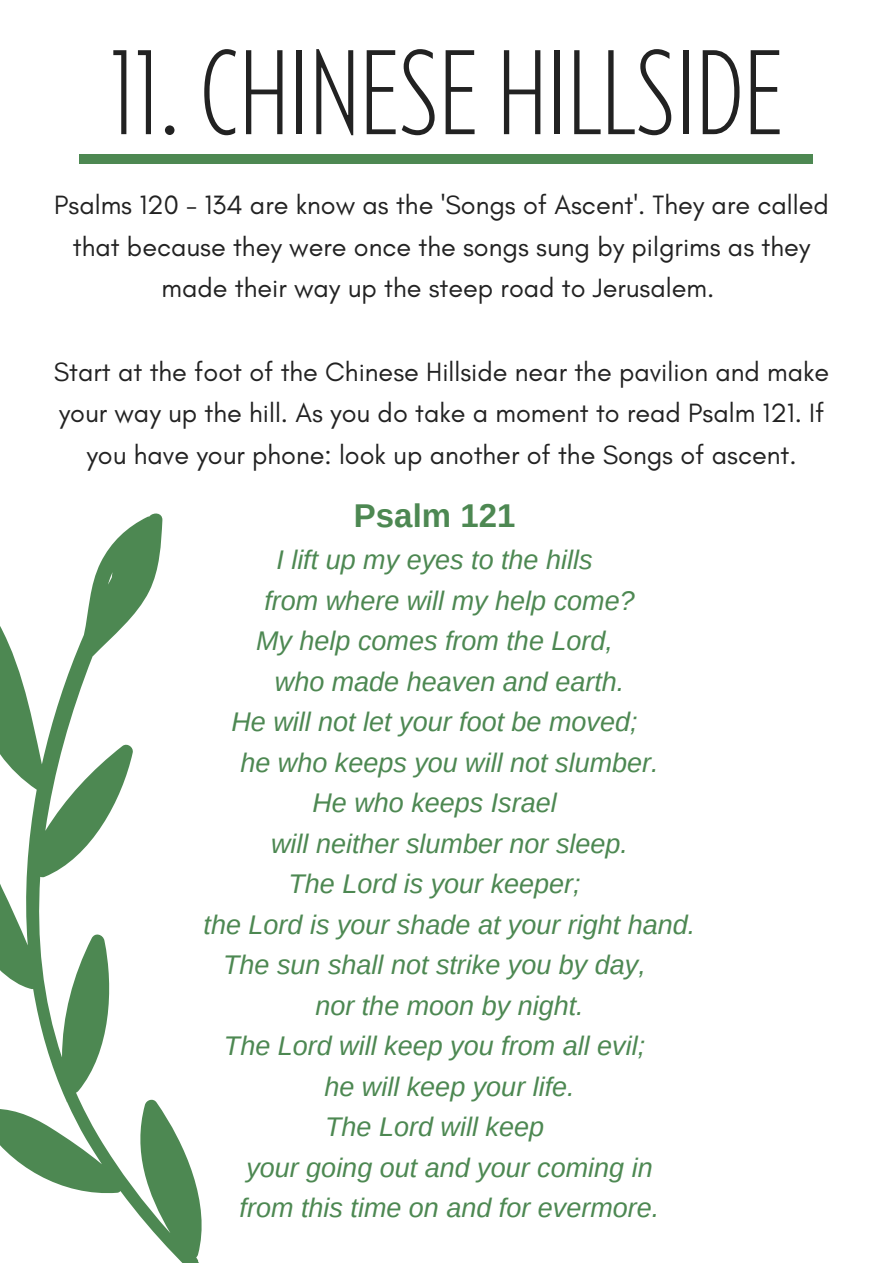
<style>
.page{position:relative;width:893px;height:1264px;background:#fff}
.page>*{position:absolute;margin:0;border:0;box-sizing:border-box;transform-origin:0 0}
.t1{font:200 condensed 119.85px "Balgin";color:#222}
.t2{font:700 33px "Arimo";color:#4d8852}
.t3{font:italic 27px "Arimo";color:#4d8852}
.t4{font:27px/41.5px "Glacial Indifference";color:#222;text-align:center}
</style>
<div class="page">
<svg style="left:0;top:513px;width:202px;height:749px"></svg>
<div style="left:79px;top:155px;width:733px;height:9px;background:#4d8852"></div>
<h1 class="t1" style="left:110px;top:44px;width:674px">11. CHINESE HILLSIDE</h1>
<p class="t4" style="left:54px;top:184px;width:776px">Psalms 120 - 134 are know as the 'Songs of Ascent'. They are called that because they were once the songs sung by pilgrims as they made their way up the steep road to Jerusalem.</p>
<p class="t4" style="left:54px;top:350px;width:777px">Start at the foot of the Chinese Hillside near the pavilion and make your way up the hill. As you do take a moment to read Psalm 121. If you have your phone: look up another of the Songs of ascent.</p>
<p class="t2" style="left:354px;top:496px;width:163px">Psalm 121</p>
<p class="t3" style="left:276px;top:545px;width:318px">I lift up my eyes to the hills</p>
<p class="t3" style="left:264px;top:585px;width:372px">from where will my help come?</p>
<p class="t3" style="left:256px;top:625px;width:358px">My help comes from the Lord,</p>
<p class="t3" style="left:275px;top:666px;width:351px">who made heaven and earth.</p>
<p class="t3" style="left:231px;top:706px;width:408px">He will not let your foot be moved;</p>
<p class="t3" style="left:240px;top:747px;width:420px">he who keeps you will not slumber.</p>
<p class="t3" style="left:312px;top:787px;width:246px">He who keeps Israel</p>
<p class="t3" style="left:271px;top:828px;width:358px">will neither slumber nor sleep.</p>
<p class="t3" style="left:288px;top:868px;width:294px">The Lord is your keeper;</p>
<p class="t3" style="left:203px;top:909px;width:493px">the Lord is your shade at your right hand.</p>
<p class="t3" style="left:223px;top:949px;width:424px">The sun shall not strike you by day,</p>
<p class="t3" style="left:315px;top:990px;width:270px">nor the moon by night.</p>
<p class="t3" style="left:224px;top:1030px;width:423px">The Lord will keep you from all evil;</p>
<p class="t3" style="left:324px;top:1071px;width:252px">he will keep your life.</p>
<p class="t3" style="left:325px;top:1111px;width:220px">The Lord will keep</p>
<p class="t3" style="left:246px;top:1152px;width:408px">your going out and your coming in</p>
<p class="t3" style="left:239px;top:1192px;width:421px">from this time on and for evermore.</p>
</div>
